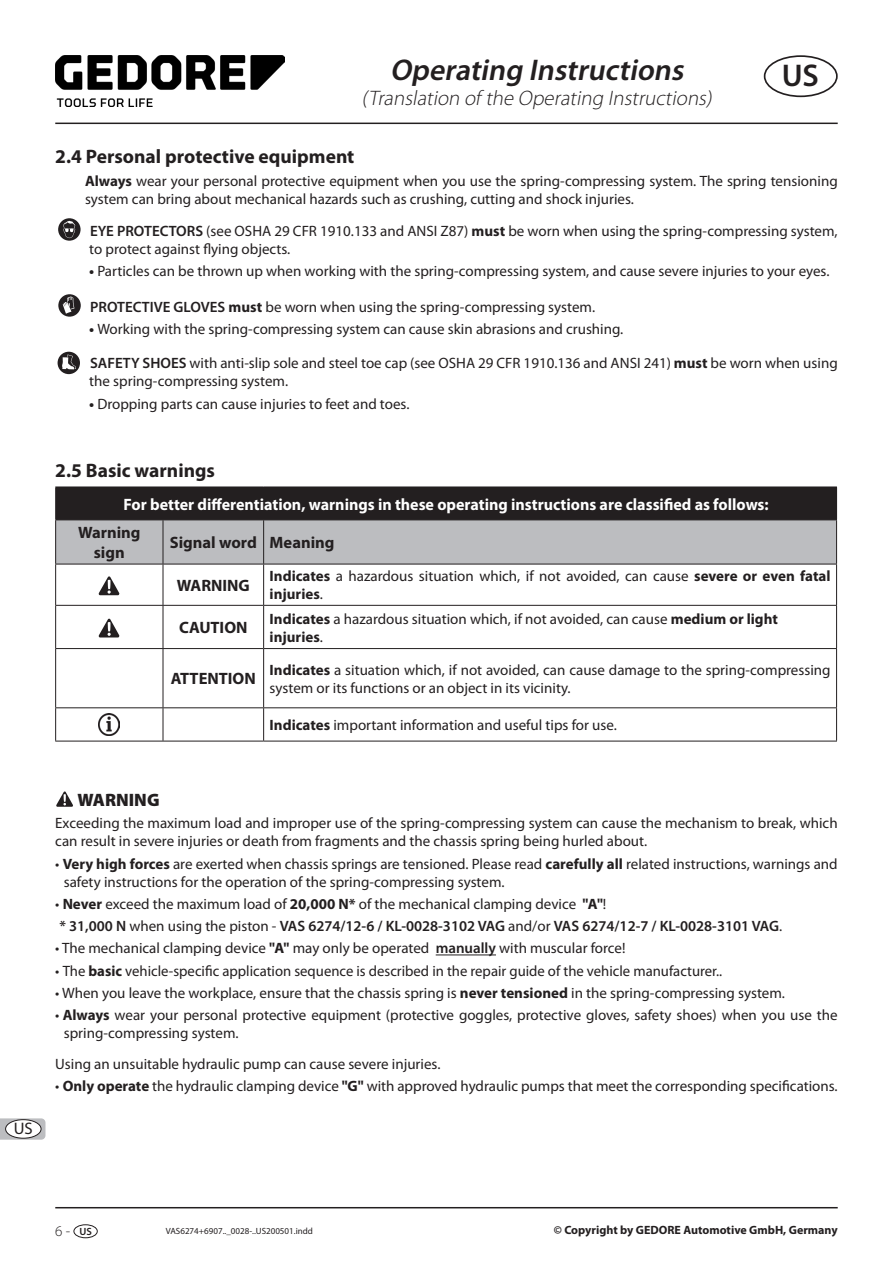
<style>
.page{position:relative;width:893px;height:1263px;background:#fff}
.page>*{position:absolute;margin:0;border:0;box-sizing:border-box;transform-origin:0 0}
.t1{font:600 31.5px "Myriad Pro";color:#231f20}
.t2{font:italic 600 30px "Myriad Pro";color:#231f20}
.t3{font:italic 300 21px "Myriad Pro";color:#231f20}
.t4{font:700 19.5px "Myriad Pro";color:#231f20}
.t5{font:900 18px "Myriad Pro";color:#231f20}
.t6{font:16.65px "Myriad Pro";color:#231f20}
.t7{font:700 16.5px "Myriad Pro";color:#fff}
.t8{font:700 16.5px/19.8px "Myriad Pro";color:#231f20;text-align:center}
.t9{font:15px/18px "Myriad Pro";color:#231f20}
.t10{font:300 15px "Myriad Pro";color:#231f20}
.t11{font:700 12px "Myriad Pro";color:#231f20}
.t12{font:9px "Myriad Pro";color:#231f20}
.s1{font-weight:700}
.s2{font-weight:600}
.s3{font-weight:600;font-size:10.5px}
</style>
<div class="page">
<hr style="left:55px;top:123px;width:783px;height:1px;background:#231f20">
<img style="left:55px;top:55px;width:230px;height:51px">
<hr style="left:55px;top:1207px;width:783px;height:1px;background:#231f20">
<div style="left:74px;top:1224px;width:24px;height:14px;border:1px solid #231f20;border-radius:50%"></div>
<div style="left:764px;top:55px;width:74px;height:42px;border:2px solid #231f20;border-radius:50%"></div>
<svg style="left:0;top:1118px;width:45px;height:22px"></svg>
<div style="left:6px;top:1120px;width:35px;height:18px;background:#fff;border-radius:50%"></div>
<div style="left:5px;top:1119px;width:36px;height:19px;border:1px solid #231f20;border-radius:50%"></div>
<hr style="left:436px;top:954px;width:60px;height:1px;background:#231f20">
<svg style="left:58px;top:218px;width:23px;height:23px"></svg>
<svg style="left:63px;top:221px;width:12px;height:17px"></svg>
<svg style="left:58px;top:294px;width:23px;height:23px"></svg>
<svg style="left:63px;top:296px;width:11px;height:18px"></svg>
<div style="left:58px;top:352px;width:22px;height:22px;background:#231f20;border-radius:50%"></div>
<svg style="left:62px;top:354px;width:14px;height:15px"></svg>
<div style="left:56px;top:487px;width:781px;height:33px;background:#231f20"></div>
<div style="left:56px;top:520px;width:780px;height:44px;background:#bcbdc0"></div>
<hr style="left:55px;top:520px;width:1px;height:44px;background:#231f20">
<hr style="left:163px;top:520px;width:1px;height:44px;background:#231f20">
<hr style="left:263px;top:520px;width:1px;height:44px;background:#231f20">
<hr style="left:836px;top:520px;width:1px;height:44px;background:#231f20">
<hr style="left:55px;top:564px;width:108px;height:1px;background:#231f20">
<hr style="left:55px;top:564px;width:1px;height:41px;background:#231f20">
<hr style="left:163px;top:564px;width:101px;height:1px;background:#231f20">
<hr style="left:163px;top:564px;width:1px;height:41px;background:#231f20">
<hr style="left:264px;top:564px;width:573px;height:1px;background:#231f20">
<hr style="left:263px;top:564px;width:1px;height:41px;background:#231f20">
<hr style="left:836px;top:564px;width:1px;height:41px;background:#231f20">
<hr style="left:55px;top:605px;width:108px;height:1px;background:#231f20">
<hr style="left:55px;top:606px;width:1px;height:42px;background:#231f20">
<hr style="left:163px;top:605px;width:101px;height:1px;background:#231f20">
<hr style="left:163px;top:606px;width:1px;height:42px;background:#231f20">
<hr style="left:264px;top:605px;width:573px;height:1px;background:#231f20">
<hr style="left:263px;top:606px;width:1px;height:42px;background:#231f20">
<hr style="left:836px;top:606px;width:1px;height:42px;background:#231f20">
<hr style="left:55px;top:648px;width:108px;height:1px;background:#231f20">
<hr style="left:55px;top:649px;width:1px;height:58px;background:#231f20">
<hr style="left:163px;top:648px;width:101px;height:1px;background:#231f20">
<hr style="left:163px;top:649px;width:1px;height:58px;background:#231f20">
<hr style="left:264px;top:648px;width:573px;height:1px;background:#231f20">
<hr style="left:263px;top:649px;width:1px;height:58px;background:#231f20">
<hr style="left:836px;top:649px;width:1px;height:58px;background:#231f20">
<hr style="left:55px;top:707px;width:108px;height:1px;background:#231f20">
<hr style="left:55px;top:708px;width:1px;height:33px;background:#231f20">
<hr style="left:163px;top:707px;width:101px;height:1px;background:#231f20">
<hr style="left:163px;top:708px;width:1px;height:33px;background:#231f20">
<hr style="left:264px;top:707px;width:573px;height:1px;background:#231f20">
<hr style="left:263px;top:708px;width:1px;height:33px;background:#231f20">
<hr style="left:836px;top:708px;width:1px;height:33px;background:#231f20">
<hr style="left:55px;top:741px;width:108px;height:1px;background:#231f20">
<hr style="left:163px;top:741px;width:101px;height:1px;background:#231f20">
<hr style="left:264px;top:741px;width:573px;height:1px;background:#231f20">
<hr style="left:55px;top:487px;width:1px;height:32px;background:#231f20">
<hr style="left:55px;top:519px;width:108px;height:1px;background:#231f20">
<svg style="left:99px;top:576px;width:21px;height:19px"></svg>
<svg style="left:99px;top:619px;width:21px;height:18px"></svg>
<img style="left:99px;top:714px;width:21px;height:21px">
<svg style="left:56px;top:791px;width:17px;height:16px"></svg>
<h2 class="t2" style="left:390px;top:51px;width:301px">Operating Instructions</h2>
<h3 class="t3" style="left:362px;top:85px;width:356px">(Translation of the Operating Instructions)</h3>
<h1 class="t1" style="left:782px;top:56px;width:39px">US</h1>
<h3 class="t4" style="left:55px;top:144px;width:301px">2.4 Personal protective equipment</h3>
<p class="t9" style="left:85px;top:171px;width:754px"><span class="s1">Always</span> wear your personal protective equipment when you use the spring-compressing system. The spring tensioning system can bring about mechanical hazards such as crushing, cutting and shock injuries.</p>
<p class="t9" style="left:89px;top:222px;width:750px"><span class="s2">EYE PROTECTORS</span> (see OSHA 29 CFR 1910.133 and ANSI Z87) <span class="s1">must</span> be worn when using the spring-compressing system, to protect against flying objects.</p>
<p class="t9" style="left:89px;top:262px;width:742px"><span class="s1">•</span> Particles can be thrown up when working with the spring-compressing system, and cause severe injuries to your eyes.</p>
<p class="t9" style="left:90px;top:297px;width:506px"><span class="s2">PROTECTIVE GLOVES</span> <span class="s1">must</span> be worn when using the spring-compressing system.</p>
<p class="t9" style="left:89px;top:320px;width:536px"><span class="s1">•</span> Working with the spring-compressing system can cause skin abrasions and crushing.</p>
<p class="t9" style="left:89px;top:354px;width:750px"><span class="s2">SAFETY SHOES</span> with anti-slip sole and steel toe cap (see OSHA 29 CFR 1910.136 and ANSI 241) <span class="s1">must</span> be worn when using the spring-compressing system.</p>
<p class="t9" style="left:89px;top:394px;width:322px"><span class="s1">•</span> Dropping parts can cause injuries to feet and toes.</p>
<h3 class="t4" style="left:55px;top:457px;width:161px">2.5 Basic warnings</h3>
<p class="t7" style="left:123px;top:493px;width:647px">For better differentiation, warnings in these operating instructions are classified as follows:</p>
<p class="t8" style="left:78px;top:522px;width:64px">Warning sign</p>
<p class="t8" style="left:170px;top:532px;width:166px">Signal word Meaning</p>
<p class="t8" style="left:177px;top:575px;width:75px">WARNING</p>
<p class="t9" style="left:270px;top:567px;width:562px"><span class="s1">Indicates</span> a hazardous situation which, if not avoided, can cause <span class="s1">severe or even fatal injuries</span>.</p>
<p class="t8" style="left:179px;top:617px;width:70px">CAUTION</p>
<p class="t9" style="left:270px;top:609px;width:510px"><span class="s1">Indicates</span> a hazardous situation which, if not avoided, can cause <span class="s1">medium or light injuries</span>.</p>
<p class="t8" style="left:171px;top:668px;width:87px">ATTENTION</p>
<p class="t9" style="left:270px;top:660px;width:562px"><span class="s1">Indicates</span> a situation which, if not avoided, can cause damage to the spring-compressing system or its functions or an object in its vicinity.</p>
<p class="t9" style="left:270px;top:716px;width:349px"><span class="s1">Indicates</span> important information and useful tips for use.</p>
<p class="t6" style="left:14px;top:1118px;width:21px">US</p>
<p class="t5" style="left:78px;top:788px;width:84px">WARNING</p>
<p class="t9" style="left:55px;top:814px;width:784px">Exceeding the maximum load and improper use of the spring-compressing system can cause the mechanism to break, which can result in severe injuries or death from fragments and the chassis spring being hurled about.</p>
<p class="t9" style="left:64px;top:854px;width:775px;text-indent:-9px">• <span class="s1">Very high forces</span> are exerted when chassis springs are tensioned. Please read <span class="s1">carefully all</span> related instructions, warnings and safety instructions for the operation of the spring-compressing system.</p>
<p class="t9" style="left:55px;top:892px;width:728px;line-height:22.2px">• <span class="s1">Never</span> exceed the maximum load of <span class="s1">20,000 N*</span> of the mechanical clamping device <span class="s1">"A"</span>!<br><span class="s2">* 31,000 N</span> when using the piston - <span class="s2">VAS 6274/12-6 / KL-0028-3102 VAG</span> and/or <span class="s2">VAS 6274/12-7 / KL-0028-3101 VAG</span>.</p>
<p class="t9" style="left:55px;top:939px;width:572px">• The mechanical clamping device <span class="s1">"A"</span> may only be operated <span class="s2">manually</span> with muscular force!</p>
<p class="t9" style="left:55px;top:961px;width:668px">• The <span class="s1">basic</span> vehicle-specific application sequence is described in the repair guide of the vehicle manufacturer..</p>
<p class="t9" style="left:55px;top:984px;width:731px">• When you leave the workplace, ensure that the chassis spring is <span class="s1">never tensioned</span> in the spring-compressing system.</p>
<p class="t9" style="left:64px;top:1006px;width:775px;text-indent:-9px">• <span class="s1">Always</span> wear your personal protective equipment (protective goggles, protective gloves, safety shoes) when you use the spring-compressing system.</p>
<p class="t9" style="left:55px;top:1055px;width:387px">Using an unsuitable hydraulic pump can cause severe injuries.</p>
<p class="t9" style="left:55px;top:1077px;width:784px">• <span class="s1">Only operate</span> the hydraulic clamping device <span class="s1">"G"</span> with approved hydraulic pumps that meet the corresponding specifications.</p>
<p class="t10" style="left:55px;top:1222px;width:38px">6- <span class="s3">US</span></p>
<p class="t12" style="left:166px;top:1226px;width:149px">VAS6274+6907.._0028-..US200501.indd</p>
<p class="t11" style="left:554px;top:1222px;width:285px">© Copyright by GEDORE Automotive GmbH, Germany</p>
</div>
